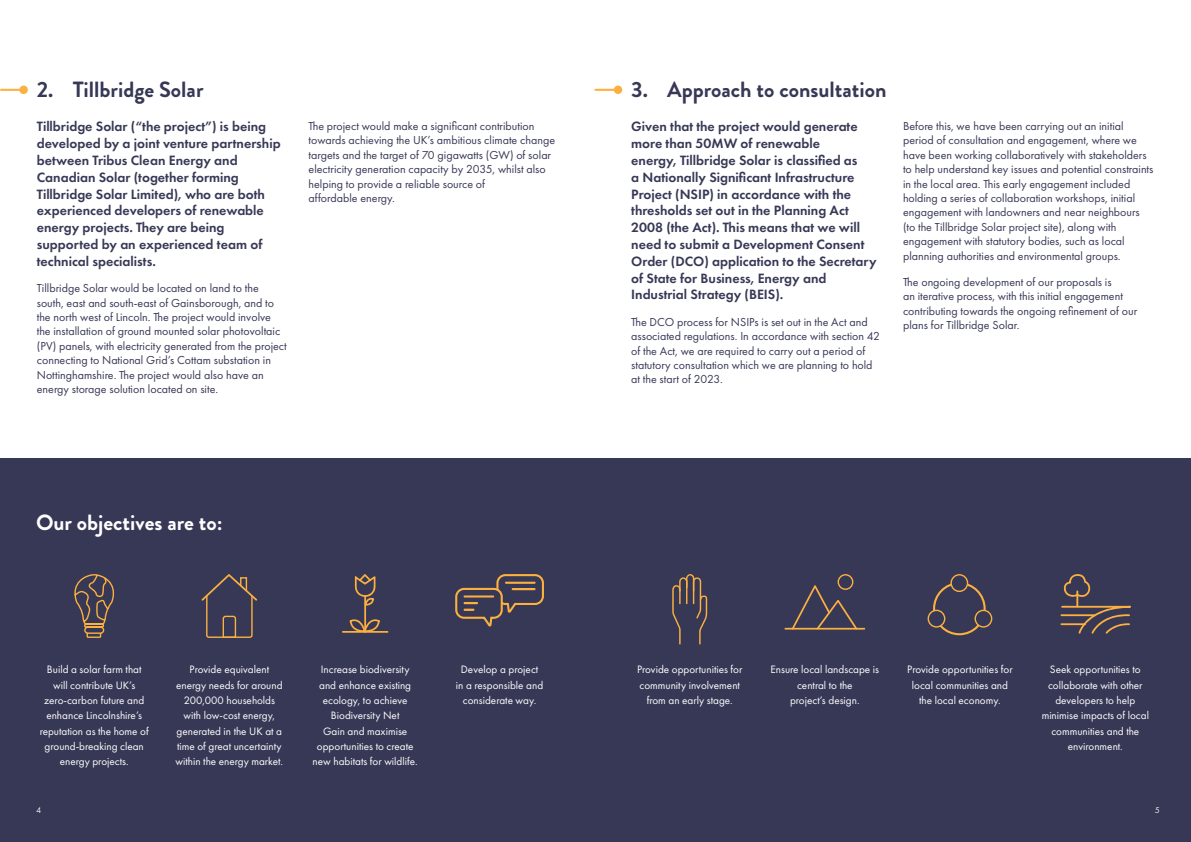
<style>
.page{position:relative;width:1191px;height:842px;background:#fff}
.page>*{position:absolute;margin:0;border:0;box-sizing:border-box;transform-origin:0 0}
.subheader{font:700 22px "Brandon Grotesque";color:#373856}
.subheader-2{font:700 22px "Brandon Grotesque";color:#fff}
.body_copy{font:600 14px/16.8px "Futura PT";color:#373856}
.body_copy-2{font:12px/14.4px "Futura PT";color:#373856}
.body_copy_centre{font:11.2px/15.3px "Futura PT";color:#fff;text-align:center}
.body_copy-3{font:9px "Futura PT";color:#fff}
</style>
<div class="page">
<div style="left:0;top:458px;width:1191px;height:384px;background:#373856"></div>
<svg style="left:74px;top:574px;width:41px;height:64px"></svg>
<svg style="left:201px;top:574px;width:57px;height:64px"></svg>
<svg style="left:342px;top:574px;width:46px;height:59px"></svg>
<svg style="left:455px;top:574px;width:89px;height:53px"></svg>
<svg style="left:672px;top:574px;width:35px;height:71px"></svg>
<svg style="left:784px;top:585px;width:81px;height:45px"></svg>
<div style="left:837px;top:574px;width:16px;height:16px;border:1px solid #fbb03f;border-radius:50%"></div>
<div style="left:933px;top:582px;width:52px;height:53px;border:2px solid #fbb03f;border-radius:50%"></div>
<svg style="left:951px;top:575px;width:16px;height:16px"></svg>
<div style="left:950px;top:574px;width:18px;height:18px;border:1px solid #fbb03f;border-radius:50%"></div>
<svg style="left:928px;top:610px;width:16px;height:17px"></svg>
<div style="left:927px;top:610px;width:18px;height:18px;border:1px solid #fbb03f;border-radius:50%"></div>
<svg style="left:975px;top:610px;width:16px;height:17px"></svg>
<div style="left:974px;top:610px;width:18px;height:18px;border:1px solid #fbb03f;border-radius:50%"></div>
<hr style="left:1px;top:89px;width:23px;height:2px;background:#fbb03f">
<div style="left:19px;top:86px;width:9px;height:8px;background:#fbb03f;border-radius:50%"></div>
<hr style="left:595px;top:89px;width:23px;height:2px;background:#fbb03f">
<div style="left:614px;top:86px;width:8px;height:8px;background:#fbb03f;border-radius:50%"></div>
<svg style="left:1060px;top:574px;width:71px;height:60px"></svg>
<p class="subheader" style="left:37px;top:74px;width:168px">2. Tillbridge Solar</p>
<p class="subheader" style="left:631px;top:74px;width:257px">3. Approach to consultation</p>
<p class="body_copy" style="left:37px;top:118px;width:245px">Tillbridge Solar (“the project”) is being developed by a joint venture partnership between Tribus Clean Energy and Canadian Solar (together forming Tillbridge Solar Limited), who are both experienced developers of renewable energy projects. They are being supported by an experienced team of technical specialists.</p>
<p class="body_copy-2" style="left:37px;top:281px;width:251px">Tillbridge Solar would be located on land to the south, east and south-east of Gainsborough, and to the north west of Lincoln. The project would involve the installation of ground mounted solar photovoltaic (PV) panels, with electricity generated from the project connecting to National Grid’s Cottam substation in Nottinghamshire. The project would also have an energy storage solution located on site.</p>
<p class="body_copy-2" style="left:308px;top:119px;width:248px">The project would make a significant contribution towards achieving the UK’s ambitious climate change targets and the target of 70 gigawatts (GW) of solar electricity generation capacity by 2035, whilst also helping to provide a reliable source of<br>affordable energy.</p>
<p class="body_copy" style="left:631px;top:118px;width:247px">Given that the project would generate more than 50MW of renewable<br>energy, Tillbridge Solar is classified as<br>a Nationally Significant Infrastructure Project (NSIP) in accordance with the thresholds set out in the Planning Act 2008 (the Act). This means that we will need to submit a Development Consent Order (DCO) application to the Secretary of State for Business, Energy and Industrial Strategy (BEIS).</p>
<p class="body_copy-2" style="left:631px;top:315px;width:250px">The DCO process for NSIPs is set out in the Act and associated regulations. In accordance with section 42 of the Act, we are required to carry out a period of statutory consultation which we are planning to hold at the start of 2023.</p>
<p class="body_copy-2" style="left:903px;top:119px;width:252px">Before this, we have been carrying out an initial period of consultation and engagement, where we have been working collaboratively with stakeholders to help understand key issues and potential constraints in the local area. This early engagement included holding a series of collaboration workshops, initial engagement with landowners and near neighbours (to the Tillbridge Solar project site), along with engagement with statutory bodies, such as local planning authorities and environmental groups.</p>
<p class="body_copy-2" style="left:903px;top:275px;width:236px">The ongoing development of our proposals is<br>an iterative process, with this initial engagement contributing towards the ongoing refinement of our plans for Tillbridge Solar.</p>
<p class="subheader-2" style="left:36px;top:507px;width:188px">Our objectives are to:</p>
<p class="body_copy_centre" style="left:40px;top:662px;width:111px">Build a solar farm that will contribute UK’s zero-carbon future and enhance Lincolnshire’s reputation as the home of ground-breaking clean energy projects.</p>
<p class="body_copy_centre" style="left:176px;top:662px;width:109px">Provide equivalent energy needs for around<br>200,000 households with low-cost energy, generated in the UK at a time of great uncertainty within the energy market.</p>
<p class="body_copy_centre" style="left:313px;top:662px;width:107px">Increase biodiversity and enhance existing ecology, to achieve<br>Biodiversity Net<br>Gain and maximise opportunities to create new habitats for wildlife.</p>
<p class="body_copy_centre" style="left:456px;top:662px;width:89px">Develop a project in a responsible and considerate way.</p>
<p class="body_copy_centre" style="left:637px;top:662px;width:107px">Provide opportunities for community involvement from an early stage.</p>
<p class="body_copy_centre" style="left:770px;top:662px;width:110px">Ensure local landscape is central to the<br>project’s design.</p>
<p class="body_copy_centre" style="left:907px;top:662px;width:107px">Provide opportunities for local communities and the local economy.</p>
<p class="body_copy_centre" style="left:1041px;top:662px;width:109px">Seek opportunities to collaborate with other developers to help minimise impacts of local communities and the environment.</p>
<p class="body_copy-3" style="left:36px;top:804px;width:7px">4</p>
<p class="body_copy-3" style="left:1155px;top:804px;width:7px">5</p>
</div>
